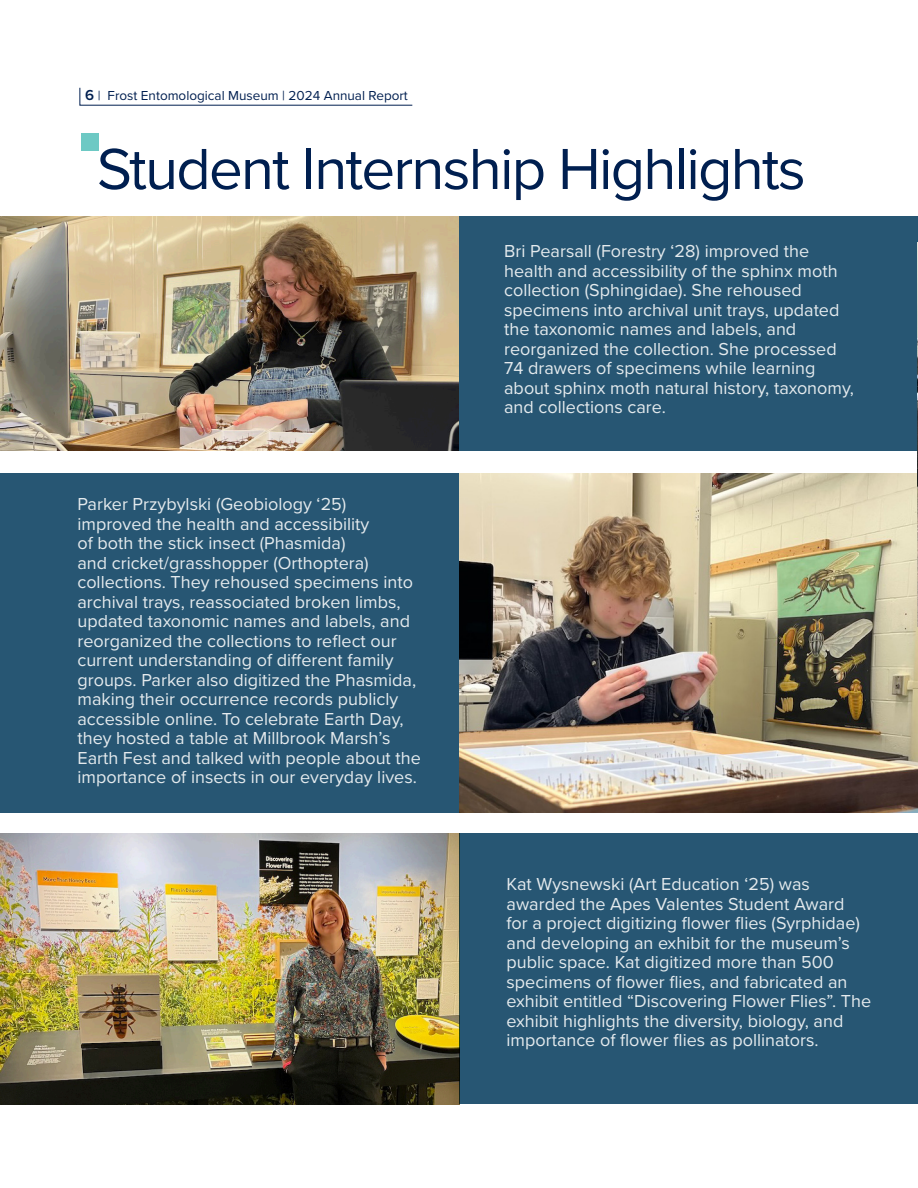
<style>
.page{position:relative;width:918px;height:1188px;background:#fff}
.page>*{position:absolute;margin:0;border:0;box-sizing:border-box;transform-origin:0 0}
.t1{font:60px "Proxima Nova";letter-spacing:-.03em;color:#001f50}
.t2{font:18px/19.5px "Proxima Nova";color:#e4eaed}
.t3{font:13.5px "Proxima Nova";color:#001f50}
.s1{font-weight:600;font-size:15px}
</style>
<div class="page">
<svg style="left:80px;top:87px;width:333px;height:19px"></svg>
<div style="left:81px;top:133px;width:17px;height:17px;background:#6dc9c4"></div>
<img style="left:0;top:216px;width:459px;height:234px">
<div style="left:459px;top:216px;width:459px;height:234px;background:#275673"></div>
<img style="left:459px;top:473px;width:459px;height:339px">
<div style="left:0;top:473px;width:459px;height:339px;background:#275673"></div>
<img style="left:0;top:834px;width:459px;height:270px">
<div style="left:459px;top:834px;width:459px;height:270px;background:#275673"></div>
<img style="left:917px;top:242px;width:1px;height:384px">
<p class="t3" style="left:85px;top:86px;width:324px"><span class="s1">6</span> | Frost Entomological Museum | 2024 Annual Report</p>
<p class="t1" style="left:97px;top:124px;width:710px">Student Internship Highlights</p>
<p class="t2" style="left:77px;top:494px;width:340px">Parker Przybylski (Geobiology ‘25) improved the health and accessibility<br>of both the stick insect (Phasmida)<br>and cricket/grasshopper (Orthoptera) collections. They rehoused specimens into archival trays, reassociated broken limbs, updated taxonomic names and labels, and reorganized the collections to reflect our current understanding of different family groups. Parker also digitized the Phasmida, making their occurrence records publicly accessible online. To celebrate Earth Day,</p>
<p class="t2" style="left:77px;top:728px;width:345px">they hosted a table at Millbrook Marsh’s<br>Earth Fest and talked with people about the importance of insects in our everyday lives.</p>
<p class="t2" style="left:504px;top:240px;width:351px">Bri Pearsall (Forestry ‘28) improved the health and accessibility of the sphinx moth collection (Sphingidae). She rehoused specimens into archival unit trays, updated the taxonomic names and labels, and reorganized the collection. She processed 74 drawers of specimens while learning about sphinx moth natural history, taxonomy, and collections care.</p>
<p class="t2" style="left:507px;top:874px;width:366px">Kat Wysnewski (Art Education ‘25) was awarded the Apes Valentes Student Award<br>for a project digitizing flower flies (Syrphidae) and developing an exhibit for the museum’s public space. Kat digitized more than 500 specimens of flower flies, and fabricated an exhibit entitled “Discovering Flower Flies”. The exhibit highlights the diversity, biology, and importance of flower flies as pollinators.</p>
</div>
